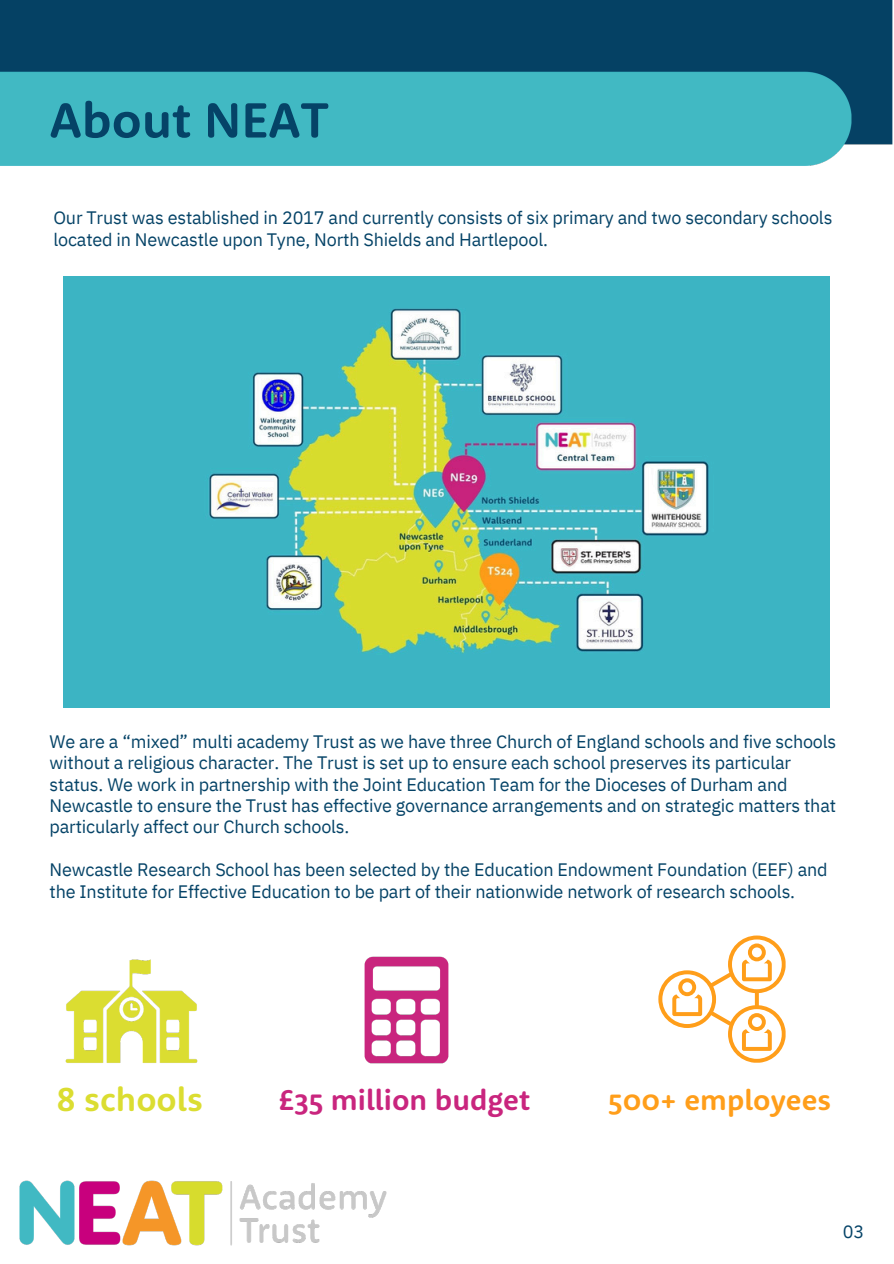
<style>
.page{position:relative;width:894px;height:1264px;background:#fff}
.page>*{position:absolute;margin:0;border:0;box-sizing:border-box;transform-origin:0 0}
.t1{font:700 50.85px "Rooney Sans";color:#054367}
.t2{font:700 34.2px "Rooney Sans";color:#dbdd31}
.t3{font:700 29.55px "Rooney Sans";color:#c9257e}
.t4{font:700 29.4px "Rooney Sans";color:#ff9e1a}
.t5{font:18px/21.3px "IBM Plex Sans";letter-spacing:-.01em;color:#054367}
</style>
<div class="page">
<img style="left:19px;top:1180px;width:368px;height:66px">
<img style="left:64px;top:276px;width:765px;height:431px">
<img style="left:65px;top:959px;width:133px;height:104px">
<img style="left:364px;top:956px;width:85px;height:108px">
<svg style="left:658px;top:935px;width:127px;height:127px"></svg>
<img style="left:0;top:0;width:893px;height:166px">
<h2 class="t1" style="left:50px;top:87px;width:281px">About NEAT</h2>
<p class="t5" style="left:53px;top:207px;width:780px">Our Trust was established in 2017 and currently consists of six primary and two secondary schools located in Newcastle upon Tyne, North Shields and Hartlepool.</p>
<h1 class="t5" style="left:50px;top:730px;width:788px">We are a “mixed” multi academy Trust as we have three Church of England schools and five schools without a religious character. The Trust is set up to ensure each school preserves its particular status. We work in partnership with the Joint Education Team for the Dioceses of Durham and Newcastle to ensure the Trust has effective governance arrangements and on strategic matters that particularly affect our Church schools.</h1>
<p class="t5" style="left:50px;top:858px;width:779px">Newcastle Research School has been selected by the Education Endowment Foundation (EEF) and the Institute for Effective Education to be part of their nationwide network of research schools.</p>
<p class="t2" style="left:57px;top:1076px;width:148px">8 schools</p>
<p class="t3" style="left:278px;top:1080px;width:253px">£35 million budget</p>
<p class="t4" style="left:608px;top:1080px;width:224px">500+ employees</p>
<p class="t5" style="left:842px;top:1220px;width:23px">03</p>
</div>
